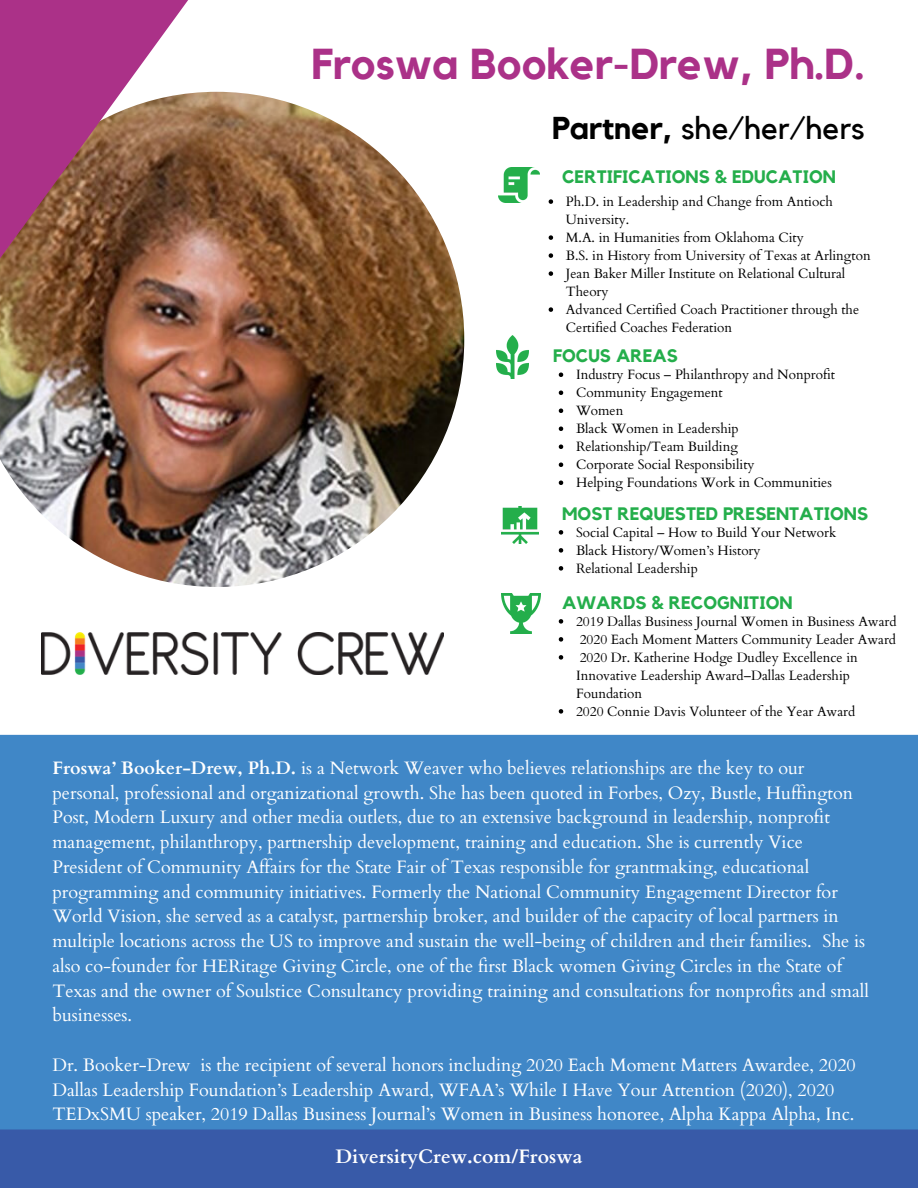
<style>
.page{position:relative;width:918px;height:1188px;background:#fff}
.page>*{position:absolute;margin:0;border:0;box-sizing:border-box;transform-origin:0 0}
.t1{font:700 43.05px "Kollektif";color:#ab3188}
.t2{font:31.5px "Kollektif";color:#000}
.t3{font:700 19.5px "Cardo";color:#fff}
.t4{font:18px/24.8px "Cardo";color:#fff}
.t5{font:700 18px "Kollektif";color:#24ae4b}
.t6{font:13.5px/18px "Cardo";color:#000}
.s1{font-weight:700}
</style>
<div class="page">
<img style="left:38px;top:93px;width:426px;height:494px">
<img style="left:0;top:0;width:247px;height:511px">
<img style="left:41px;top:633px;width:403px;height:41px">
<img style="left:502px;top:594px;width:39px;height:39px">
<img style="left:496px;top:335px;width:33px;height:43px">
<div style="left:0;top:735px;width:918px;height:395px;background:#4087c7"></div>
<div style="left:0;top:1130px;width:918px;height:58px;background:#385aa8"></div>
<img style="left:502px;top:506px;width:37px;height:37px">
<img style="left:499px;top:167px;width:40px;height:35px">
<svg style="left:549px;top:199px;width:4px;height:5px"></svg>
<svg style="left:549px;top:235px;width:4px;height:5px"></svg>
<svg style="left:549px;top:253px;width:4px;height:5px"></svg>
<svg style="left:549px;top:271px;width:4px;height:5px"></svg>
<svg style="left:549px;top:307px;width:4px;height:5px"></svg>
<svg style="left:559px;top:373px;width:4px;height:4px"></svg>
<svg style="left:559px;top:391px;width:4px;height:4px"></svg>
<svg style="left:559px;top:409px;width:4px;height:4px"></svg>
<svg style="left:559px;top:427px;width:4px;height:4px"></svg>
<svg style="left:559px;top:445px;width:4px;height:4px"></svg>
<svg style="left:559px;top:463px;width:4px;height:4px"></svg>
<svg style="left:559px;top:481px;width:4px;height:4px"></svg>
<svg style="left:559px;top:530px;width:4px;height:5px"></svg>
<svg style="left:559px;top:548px;width:4px;height:5px"></svg>
<svg style="left:559px;top:566px;width:4px;height:5px"></svg>
<svg style="left:559px;top:619px;width:4px;height:5px"></svg>
<svg style="left:559px;top:637px;width:4px;height:5px"></svg>
<svg style="left:559px;top:655px;width:4px;height:5px"></svg>
<svg style="left:559px;top:709px;width:4px;height:5px"></svg>
<p class="t1" style="left:312px;top:44px;width:555px">Froswa Booker-Drew, Ph.D.</p>
<p class="t2" style="left:552px;top:114px;width:314px"><span class="s1">Partner,</span> she/her/hers</p>
<p class="t5" style="left:562px;top:169px;width:275px">CERTIFICATIONS &amp; EDUCATION</p>
<p class="t6" style="left:566px;top:193px;width:269px">Ph.D. in Leadership and Change from Antioch<br>University.</p>
<p class="t6" style="left:566px;top:229px;width:240px">M.A. in Humanities from Oklahoma City</p>
<p class="t6" style="left:566px;top:247px;width:306px">B.S. in History from University of Texas at Arlington</p>
<p class="t6" style="left:566px;top:265px;width:281px">Jean Baker Miller Institute on Relational Cultural<br>Theory</p>
<p class="t6" style="left:566px;top:301px;width:295px">Advanced Certified Coach Practitioner through the<br>Certified Coaches Federation</p>
<p class="t5" style="left:553px;top:348px;width:126px">FOCUS AREAS</p>
<p class="t6" style="left:576px;top:366px;width:261px">Industry Focus – Philanthropy and Nonprofit</p>
<p class="t6" style="left:576px;top:384px;width:148px">Community Engagement</p>
<p class="t6" style="left:576px;top:402px;width:49px">Women</p>
<p class="t6" style="left:576px;top:420px;width:164px">Black Women in Leadership</p>
<p class="t6" style="left:576px;top:438px;width:163px">Relationship/Team Building</p>
<p class="t6" style="left:576px;top:456px;width:180px">Corporate Social Responsibility</p>
<p class="t6" style="left:576px;top:474px;width:257px">Helping Foundations Work in Communities</p>
<p class="t6" style="left:576px;top:524px;width:262px">Social Capital – How to Build Your Network</p>
<p class="t6" style="left:576px;top:542px;width:186px">Black History/Women’s History</p>
<p class="t6" style="left:576px;top:560px;width:123px">Relational Leadership</p>
<p class="t6" style="left:576px;top:613px;width:322px">2019 Dallas Business Journal Women in Business Award</p>
<p class="t6" style="left:580px;top:631px;width:318px">2020 Each Moment Matters Community Leader Award</p>
<p class="t6" style="left:576px;top:649px;width:283px">2020 Dr. Katherine Hodge Dudley Excellence in<br>Innovative Leadership Award–Dallas Leadership<br>Foundation</p>
<p class="t6" style="left:576px;top:703px;width:281px">2020 Connie Davis Volunteer of the Year Award</p>
<p class="t5" style="left:562px;top:505px;width:308px">MOST REQUESTED PRESENTATIONS</p>
<p class="t5" style="left:562px;top:594px;width:232px">AWARDS &amp; RECOGNITION</p>
<p class="t4" style="left:52px;top:756px;width:818px"><span class="s1">Froswa’ Booker-Drew, Ph.D.</span> is a Network Weaver who believes relationships are the key to our personal, professional and organizational growth. She has been quoted in Forbes, Ozy, Bustle, Huffington Post, Modern Luxury and other media outlets, due to an extensive background in leadership, nonprofit management, philanthropy, partnership development, training and education. She is currently Vice President of Community Affairs for the State Fair of Texas responsible for grantmaking, educational programming and community initiatives. Formerly the National Community Engagement Director for World Vision, she served as a catalyst, partnership broker, and builder of the capacity of local partners in multiple locations across the US to improve and sustain the well-being of children and their families. She is also co-founder for HERitage Giving Circle, one of the first Black women Giving Circles in the State of Texas and the owner of Soulstice Consultancy providing training and consultations for nonprofits and small businesses.</p>
<p class="t4" style="left:52px;top:1053px;width:805px">Dr. Booker-Drew is the recipient of several honors including 2020 Each Moment Matters Awardee, 2020<br>Dallas Leadership Foundation’s Leadership Award, WFAA’s While I Have Your Attention (2020), 2020<br>TEDxSMU speaker, 2019 Dallas Business Journal’s Women in Business honoree, Alpha Kappa Alpha, Inc.</p>
<p class="t3" style="left:336px;top:1144px;width:248px">DiversityCrew.com/Froswa</p>
</div>
